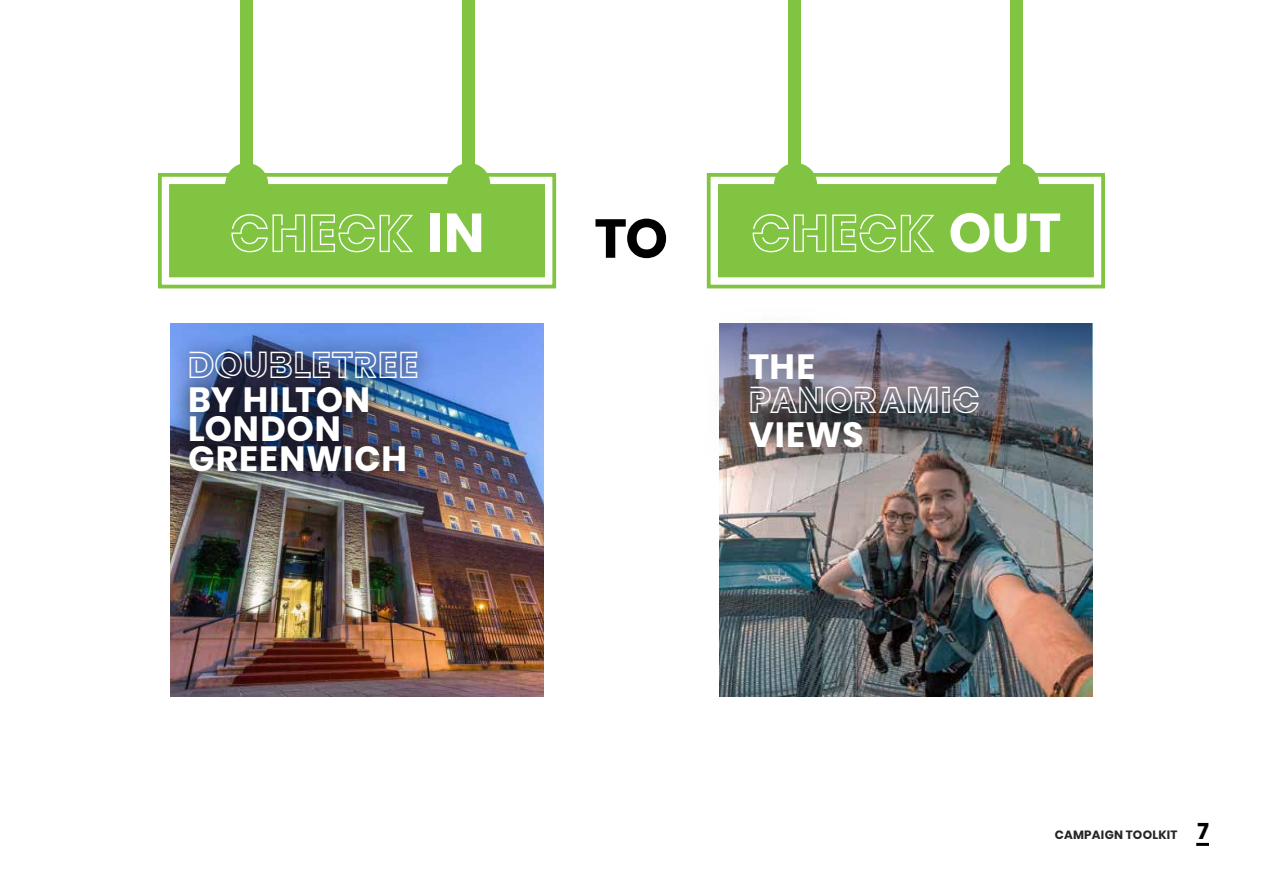
<style>
.page{position:relative;width:1263px;height:893px;background:#fff}
.page>*{position:absolute;margin:0;border:0;box-sizing:border-box;transform-origin:0 0}
.t1{font:57.6px "GMT Prime";letter-spacing:-.005em;color:#fff}
.t2{font:700 54.6px "Poppins";color:#000}
.t3{font:700 37.65px "GMT Prime";letter-spacing:-.005em;color:#fff}
.t4{font:700 34.95px/29.5px "Poppins";letter-spacing:.025em;color:#fff}
.t5{font:700 12px "Poppins";letter-spacing:.02em;color:#262626}
.s1{font-family:"Poppins";font-weight:700;font-size:54.6px}
.s2{font-size:22.5px;color:#000}
</style>
<div class="page">
<img style="left:719px;top:510px;width:373px;height:186px">
<img style="left:719px;top:323px;width:373px;height:187px">
<img style="left:171px;top:323px;width:373px;height:373px">
<div style="left:170px;top:332px;width:267px;height:158px;background:#000;opacity:.9"></div>
<div style="left:703px;top:305px;width:319px;height:190px;background:#000;opacity:.75"></div>
<svg style="left:158px;top:172px;width:399px;height:117px"></svg>
<svg style="left:164px;top:179px;width:386px;height:104px;background:#90cb59"></svg>
<div style="left:240px;top:0;width:12px;height:192px;background:#81c442"></div>
<div style="left:462px;top:0;width:12px;height:192px;background:#81c442"></div>
<div style="left:447px;top:163px;width:43px;height:43px;background:#81c442;border-radius:50%"></div>
<div style="left:225px;top:163px;width:43px;height:43px;background:#81c442;border-radius:50%"></div>
<svg style="left:706px;top:172px;width:399px;height:117px"></svg>
<svg style="left:712px;top:179px;width:387px;height:104px;background:#90cb58"></svg>
<div style="left:789px;top:0;width:12px;height:192px;background:#81c442"></div>
<div style="left:1011px;top:0;width:12px;height:192px;background:#81c442"></div>
<div style="left:996px;top:163px;width:43px;height:43px;background:#81c442;border-radius:50%"></div>
<div style="left:774px;top:163px;width:43px;height:43px;background:#81c442;border-radius:50%"></div>
<svg style="left:1196px;top:843px;width:13px;height:3px"></svg>
<h1 class="t1" style="left:230px;top:202px;width:256px">CHECK <span class="s1">IN</span></h1>
<h2 class="t2" style="left:595px;top:207px;width:75px">TO</h2>
<h1 class="t1" style="left:751px;top:202px;width:312px">CHECK <span class="s1">OUT</span></h1>
<p class="t3" style="left:188px;top:342px;width:233px">DOUBLETREE</p>
<p class="t4" style="left:188px;top:385px;width:220px">BY HILTON<br>LONDON<br>GREENWICH</p>
<p class="t4" style="left:749px;top:352px;width:68px">THE</p>
<p class="t3" style="left:749px;top:376px;width:233px">PANORAMIC</p>
<p class="t4" style="left:749px;top:420px;width:116px">VIEWS</p>
<p class="t5" style="left:1055px;top:828px;width:156px">CAMPAIGN TOOLKIT <span class="s2">7</span></p>
</div>
